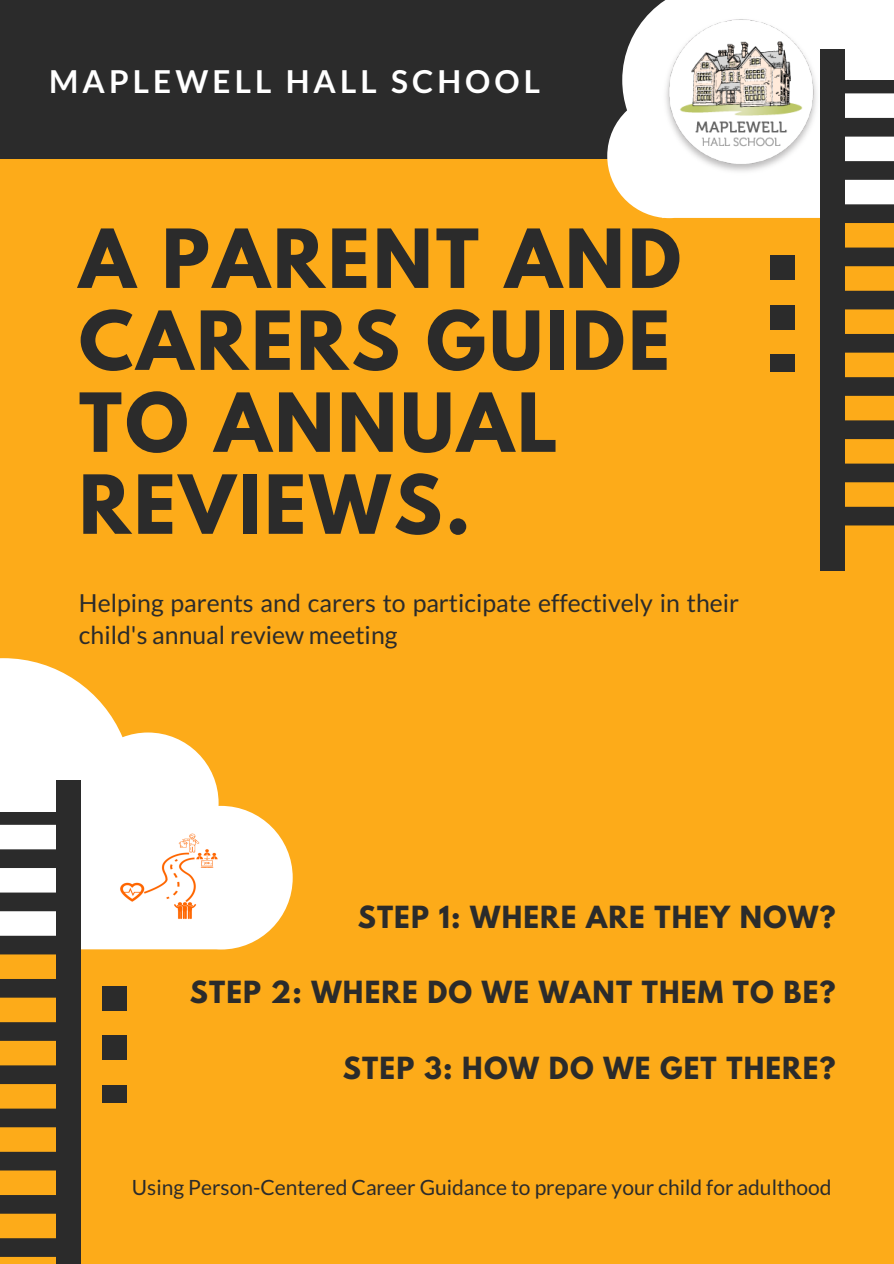
<style>
.page{position:relative;width:894px;height:1264px;background:#fff}
.page>*{position:absolute;margin:0;border:0;box-sizing:border-box;transform-origin:0 0}
.t1{font:700 72px/81.9px "League Spartan";letter-spacing:.045em;color:#2b2b2b}
.t2{font:700 31.5px "Lato";letter-spacing:.13em;color:#fff}
.t3{font:700 27px "League Spartan";letter-spacing:.045em;color:#2b2b2b}
.t4{font:24.75px/31.7px "Lato";color:#2b2b2b}
.t5{font:21px "Lato";color:#2b2b2b}
</style>
<div class="page">
<div style="left:0;top:0;width:893px;height:1263px;background:#fdab19"></div>
<div style="left:0;top:0;width:893px;height:158px;background:#2b2b2b"></div>
<svg style="left:607px;top:0;width:286px;height:218px;fill:#fff"></svg>
<svg style="left:844px;top:81px;width:49px;height:456px"></svg>
<div style="left:819px;top:49px;width:25px;height:521px;background:#2b2b2b"></div>
<div style="left:769px;top:256px;width:25px;height:24px;background:#2b2b2b"></div>
<div style="left:769px;top:305px;width:25px;height:24px;background:#2b2b2b"></div>
<div style="left:769px;top:354px;width:25px;height:18px;background:#2b2b2b"></div>
<svg style="left:0;top:658px;width:292px;height:291px;fill:#fff"></svg>
<svg style="left:0;top:812px;width:56px;height:445px"></svg>
<div style="left:56px;top:780px;width:25px;height:483px;background:#2b2b2b"></div>
<div style="left:102px;top:986px;width:25px;height:24px;background:#2b2b2b"></div>
<div style="left:102px;top:1035px;width:25px;height:25px;background:#2b2b2b"></div>
<div style="left:102px;top:1084px;width:25px;height:18px;background:#2b2b2b"></div>
<img style="left:661px;top:17px;width:159px;height:159px">
<div style="left:89px;top:812px;width:159px;height:128px;background:#fff"></div>
<p class="t2" style="left:49px;top:61px;width:492px">MAPLEWELL HALL SCHOOL</p>
<h1 class="t1" style="left:79px;top:227px;width:603px">A PARENT AND<br>CARERS GUIDE<br>TO ANNUAL<br>REVIEWS.</h1>
<p class="t4" style="left:79px;top:586px;width:661px">Helping parents and carers to participate effectively in their child's annual review meeting</p>
<p class="t3" style="left:357px;top:904px;width:479px">STEP 1: WHERE ARE THEY NOW?</p>
<p class="t3" style="left:190px;top:979px;width:647px">STEP 2: WHERE DO WE WANT THEM TO BE?</p>
<p class="t3" style="left:343px;top:1054px;width:494px">STEP 3: HOW DO WE GET THERE?</p>
<p class="t5" style="left:132px;top:1173px;width:701px">Using Person-Centered Career Guidance to prepare your child for adulthood</p>
</div>
